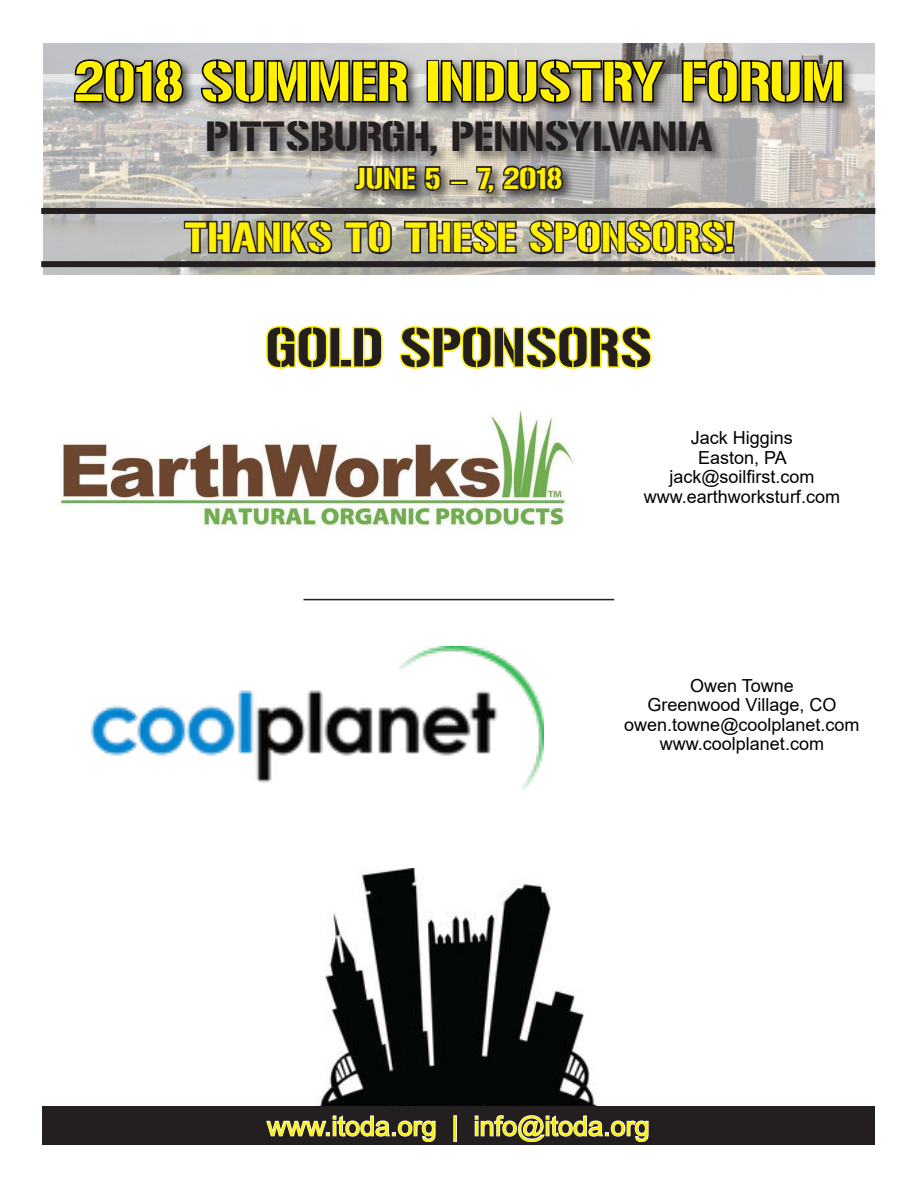
<style>
.page{position:relative;width:918px;height:1188px;background:#fff}
.page>*{position:absolute;margin:0;border:0;box-sizing:border-box;transform-origin:0 0}
.t1{font:55.5px "Gunplay";color:#fff101}
.t2{font:54px "Gunplay";color:#231f20}
.t3{font:42px "Gunplay";color:#231f20}
.t4{font:42px "Gunplay";color:#fff101}
.t5{font:30px "Gunplay";color:#fff101}
.t6{font:27px "Arial";color:#fff101}
.t7{font:18px "Arial";color:#000}
</style>
<div class="page">
<img style="left:316px;top:868px;width:285px;height:239px">
<div style="left:42px;top:1107px;width:833px;height:38px;background:#231f20"></div>
<svg style="left:266px;top:1115px;width:170px;height:27px"></svg>
<div style="left:453px;top:1115px;width:4px;height:27px;border:2px solid #fff"></div>
<svg style="left:475px;top:1115px;width:174px;height:27px"></svg>
<img style="left:43px;top:43px;width:831px;height:31px">
<svg style="left:41px;top:74px;width:835px;height:201px;background:#c1c0ba"></svg>
<div style="left:71px;top:56px;width:785px;height:150px;background:#231f20;opacity:.75"></div>
<svg style="left:72px;top:58px;width:113px;height:47px;background:#504f50"></svg>
<svg style="left:199px;top:58px;width:213px;height:47px;background:#494849"></svg>
<div style="left:427px;top:60px;width:12px;height:42px;border:3px solid #000"></div>
<svg style="left:439px;top:58px;width:229px;height:53px;background:#5a5756"></svg>
<svg style="left:681px;top:58px;width:164px;height:47px;background:#494746"></svg>
<svg style="left:353px;top:165px;width:89px;height:35px;background:#5c5957"></svg>
<div style="left:450px;top:180px;width:18px;height:5px;border:3px solid #231f20"></div>
<svg style="left:475px;top:164px;width:90px;height:32px;background:#5f5a57"></svg>
<div style="left:41px;top:261px;width:834px;height:6px;background:#231f20"></div>
<svg style="left:182px;top:214px;width:152px;height:48px;background:#7b7a76"></svg>
<svg style="left:343px;top:219px;width:50px;height:37px;background:#797770"></svg>
<svg style="left:403px;top:219px;width:115px;height:37px;background:#74706b"></svg>
<svg style="left:527px;top:219px;width:209px;height:43px;background:#807a73"></svg>
<div style="left:41px;top:208px;width:834px;height:6px;background:#231f20"></div>
<svg style="left:266px;top:325px;width:117px;height:44px"></svg>
<svg style="left:399px;top:325px;width:253px;height:44px"></svg>
<img style="left:59px;top:410px;width:515px;height:117px">
<img style="left:92px;top:647px;width:451px;height:142px">
<hr style="left:303px;top:599px;width:311px;height:1px;background:#231f20">
<p class="t1" style="left:74px;top:52px;width:772px">2018 SUMMER INDUSTRY FORUM</p>
<p class="t3" style="left:205px;top:115px;width:509px">PITTSBURGH, PENNSYLVANIA</p>
<p class="t5" style="left:355px;top:163px;width:209px">JUNE 5 – 7, 2018</p>
<p class="t4" style="left:184px;top:215px;width:552px">THANKS TO THESE SPONSORS!</p>
<p class="t2" style="left:266px;top:319px;width:388px">GOLD SPONSORS</p>
<p class="t7" style="left:691px;top:425px;width:104px">Jack Higgins</p>
<p class="t7" style="left:698px;top:445px;width:90px">Easton, PA</p>
<p class="t7" style="left:669px;top:464px;width:147px">jack@soilfirst.com</p>
<p class="t7" style="left:644px;top:484px;width:198px">www.earthworksturf.com</p>
<p class="t7" style="left:690px;top:673px;width:105px">Owen Towne</p>
<p class="t7" style="left:648px;top:692px;width:190px">Greenwood Village, CO</p>
<p class="t7" style="left:624px;top:712px;width:237px">owen.towne@coolplanet.com</p>
<p class="t7" style="left:660px;top:731px;width:166px">www.coolplanet.com</p>
<p class="t6" style="left:267px;top:1108px;width:384px">www.itoda.org | info@itoda.org</p>
</div>
